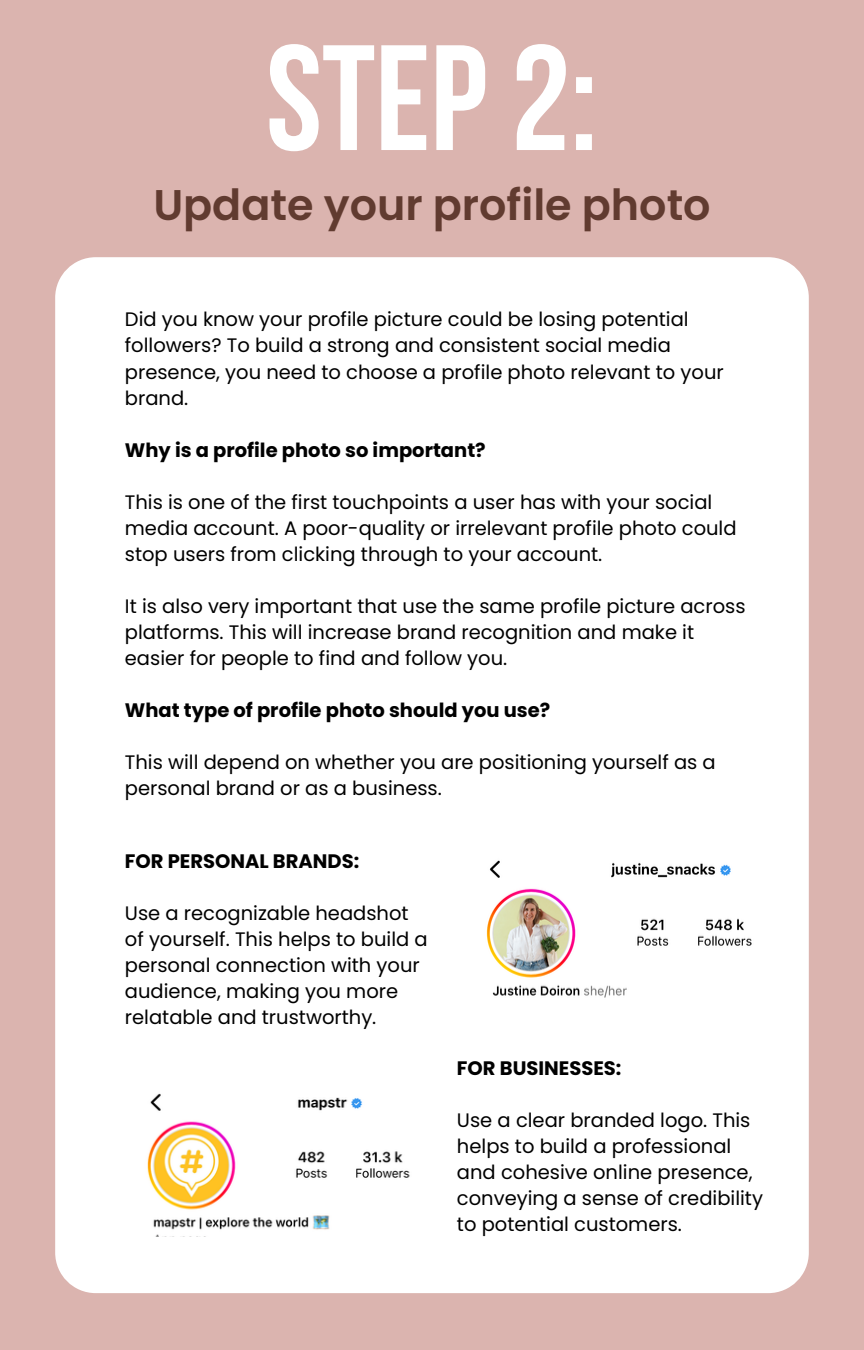
<style>
.page{position:relative;width:864px;height:1350px;background:#dbb4af}
.page>*{position:absolute;margin:0;border:0;box-sizing:border-box;transform-origin:0 0}
.t1{font:700 149.62px "Bebas Neue";color:#fff}
.t2{font:600 42.98px "Poppins";color:#613b30}
.t3{font:19.57px/26.1px "Poppins";color:#000}
.t4{font:700 19.57px "Poppins";color:#000}
</style>
<div class="page">
<div style="left:55px;top:257px;width:753px;height:1036px;background:#fff;border-radius:40px"></div>
<img style="left:147px;top:1093px;width:263px;height:143px">
<img style="left:486px;top:860px;width:266px;height:138px">
<h1 class="t1" style="left:266px;top:38px;width:333px">STEP2:</h1>
<h2 class="t2" style="left:153px;top:175px;width:559px">Update your profile photo</h2>
<p class="t3" style="left:125px;top:307px;width:600px">Did you know your profile picture could be losing potential followers? To build a strong and consistent social media presence, you need to choose a profile photo relevant to your brand.</p>
<p class="t4" style="left:125px;top:436px;width:362px">Why is a profile photo so important?</p>
<p class="t3" style="left:125px;top:489px;width:613px">This is one of the first touchpoints a user has with your social media account. A poor-quality or irrelevant profile photo could stop users from clicking through to your account.</p>
<p class="t3" style="left:125px;top:593px;width:622px">It is also very important that use the same profile picture across platforms. This will increase brand recognition and make it easier for people to find and follow you.</p>
<p class="t4" style="left:125px;top:696px;width:427px">What type of profile photo should you use?</p>
<p class="t3" style="left:125px;top:749px;width:592px">This will depend on whether you are positioning yourself as a personal brand or as a business.</p>
<p class="t4" style="left:125px;top:848px;width:236px">FOR PERSONAL BRANDS:</p>
<p class="t3" style="left:125px;top:901px;width:304px">Use a recognizable headshot of yourself. This helps to build a personal connection with your audience, making you more relatable and trustworthy.</p>
<p class="t4" style="left:457px;top:1055px;width:166px">FOR BUSINESSES:</p>
<p class="t3" style="left:457px;top:1107px;width:308px">Use a clear branded logo. This helps to build a professional and cohesive online presence, conveying a sense of credibility to potential customers.</p>
</div>
